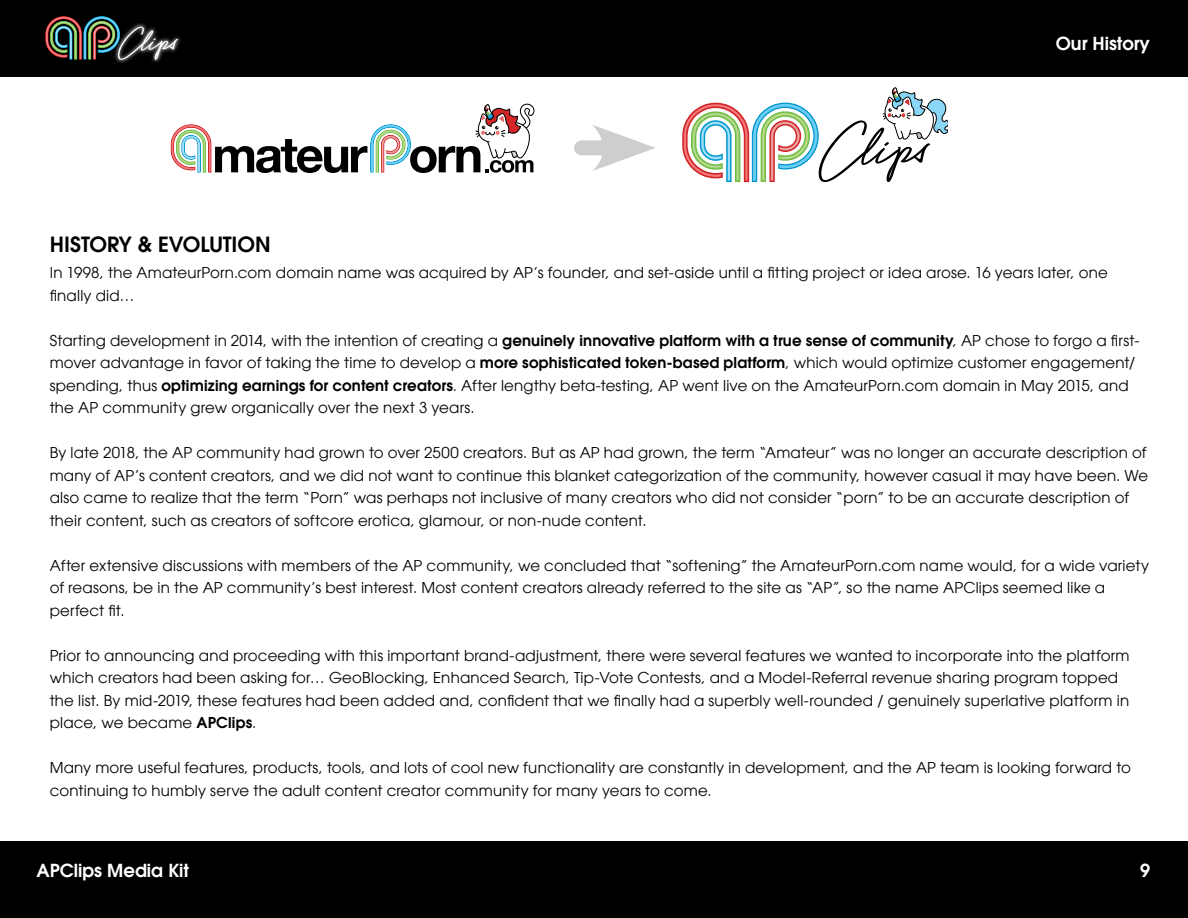
<style>
.page{position:relative;width:1188px;height:918px;background:#fff}
.page>*{position:absolute;margin:0;border:0;box-sizing:border-box;transform-origin:0 0}
.Basic_APClips_Paragr{font:600 21px "Avant Garde LT";color:#000}
.t1{font:600 18px "Avant Garde LT";color:#fff}
.Basic_APClips_Paragr-2{font:15px/22.5px "Avant Garde LT";letter-spacing:.015em;color:#000}
.s1{font-weight:600}
</style>
<div class="page">
<div style="left:0;top:0;width:1188px;height:77px;background:#000"></div>
<div style="left:0;top:841px;width:1188px;height:77px;background:#000"></div>
<img style="left:116px;top:37px;width:64px;height:26px">
<svg style="left:45px;top:16px;width:133px;height:44px"></svg>
<div style="left:581px;top:140px;width:36px;height:15px;background:#cdcfcf"></div>
<svg style="left:592px;top:125px;width:63px;height:46px"></svg>
<svg style="left:171px;top:104px;width:363px;height:69px"></svg>
<svg style="left:682px;top:87px;width:266px;height:95px"></svg>
<p class="Basic_APClips_Paragr" style="left:50px;top:231px;width:223px">HISTORY &amp; EVOLUTION</p>
<p class="t1" style="left:1056px;top:32px;width:96px">Our History</p>
<p class="Basic_APClips_Paragr-2" style="left:50px;top:262px;width:1060px">In 1998, the AmateurPorn.com domain name was acquired by AP’s founder, and set-aside until a fitting project or idea arose. 16 years later, one finally did…</p>
<p class="Basic_APClips_Paragr-2" style="left:50px;top:329px;width:1091px">Starting development in 2014, with the intention of creating a <span class="s1">genuinely innovative platform with a true sense of community</span>, AP chose to forgo a first&shy;mover advantage in favor of taking the time to develop a <span class="s1">more sophisticated token-based platform</span>, which would optimize customer engagement/ spending, thus <span class="s1">optimizing earnings for content creators</span>. After lengthy beta-testing, AP went live on the AmateurPorn.com domain in May 2015, and the AP community grew organically over the next 3 years.</p>
<p class="Basic_APClips_Paragr-2" style="left:50px;top:442px;width:1100px">By late 2018, the AP community had grown to over 2500 creators. But as AP had grown, the term “Amateur” was no longer an accurate description of many of AP’s content creators, and we did not want to continue this blanket categorization of the community, however casual it may have been. We also came to realize that the term “Porn” was perhaps not inclusive of many creators who did not consider “porn” to be an accurate description of their content, such as creators of softcore erotica, glamour, or non-nude content.</p>
<p class="Basic_APClips_Paragr-2" style="left:50px;top:554px;width:1101px">After extensive discussions with members of the AP community, we concluded that “softening” the AmateurPorn.com name would, for a wide variety of reasons, be in the AP community’s best interest. Most content creators already referred to the site as “AP”, so the name APClips seemed like a perfect fit.</p>
<p class="Basic_APClips_Paragr-2" style="left:50px;top:644px;width:1081px">Prior to announcing and proceeding with this important brand-adjustment, there were several features we wanted to incorporate into the platform which creators had been asking for… GeoBlocking, Enhanced Search, Tip-Vote Contests, and a Model-Referral revenue sharing program topped the list. By mid-2019, these features had been added and, confident that we finally had a superbly well-rounded / genuinely superlative platform in place, we became <span class="s1">APClips</span>.</p>
<p class="Basic_APClips_Paragr-2" style="left:50px;top:757px;width:1083px">Many more useful features, products, tools, and lots of cool new functionality are constantly in development, and the AP team is looking forward to continuing to humbly serve the adult content creator community for many years to come.</p>
<p class="t1" style="left:36px;top:858px;width:154px">APClips Media Kit</p>
<p class="t1" style="left:1140px;top:858px;width:12px">9</p>
</div>
